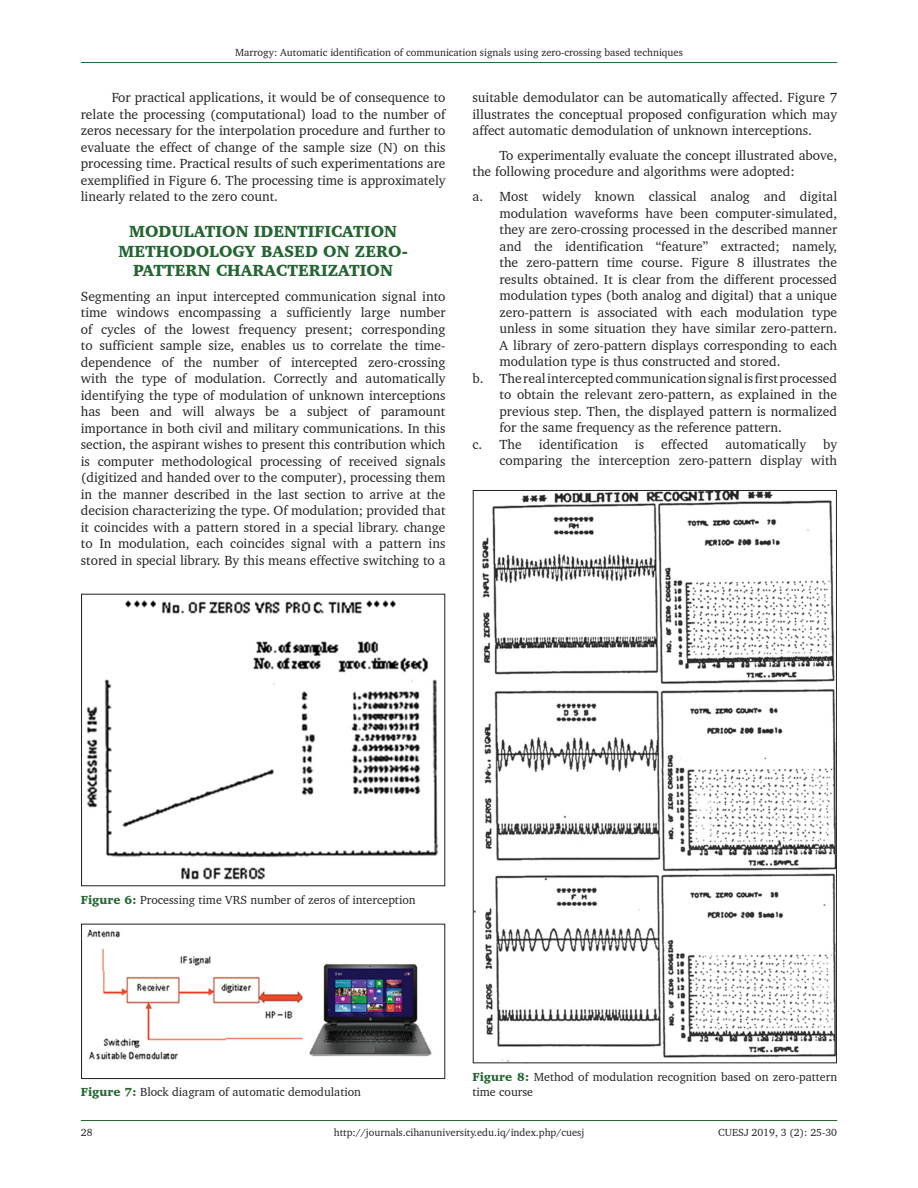
<style>
.page{position:relative;width:918px;height:1188px;background:#fff}
.page>*{position:absolute;margin:0;border:0;box-sizing:border-box;transform-origin:0 0}
.t1{font:900 16.5px/19.5px "Charter BT";color:#236531;text-align:center}
.TXFL{font:13.5px/16.5px "Charter BT";color:#231f20;text-align:justify}
.L{font:13.5px/16.5px "Charter BT";color:#231f20;text-align:justify}
.TX{font:13.5px/16.5px "Charter BT";color:#231f20}
.LL{font:13.5px/16.5px "Charter BT";letter-spacing:.005em;color:#231f20;text-align:right}
.FGC{font:12px/15px "Charter BT";color:#231f20}
.t2{font:10.5px "Charter BT";color:#231f20}
.s1{font-weight:900;color:#236531}
</style>
<div class="page">
<hr style="left:81px;top:62px;width:756px;height:1px;background:#236531">
<hr style="left:81px;top:1120px;width:756px;height:1px;background:#236531">
<img style="left:86px;top:600px;width:353px;height:280px">
<div style="left:81px;top:594px;width:364px;height:292px;border:1px solid #231f20"></div>
<img style="left:87px;top:929px;width:345px;height:131px">
<div style="left:81px;top:924px;width:364px;height:155px;border:1px solid #231f20"></div>
<img style="left:475px;top:492px;width:360px;height:569px">
<p class="t2" style="left:235px;top:46px;width:449px">Marrogy: Automatic identification of communication signals using zero-crossing based techniques</p>
<p class="TX" style="left:81px;top:89px;width:366px;text-align:justify;text-indent:31px">For practical applications, it would be of consequence to relate the processing (computational) load to the number of zeros necessary for the interpolation procedure and further to evaluate the effect of change of the sample size (N) on this processing time. Practical results of such experimentations are exemplified in Figure 6. The processing time is approximately linearly related to the zero count.</p>
<h1 class="t1" style="left:119px;top:221px;width:291px">MODULATION IDENTIFICATION<br>METHODOLOGY BASED ON ZERO-<br>PATTERN CHARACTERIZATION</h1>
<p class="TXFL" style="left:81px;top:288px;width:366px">Segmenting an input intercepted communication signal into time windows encompassing a sufficiently large number of cycles of the lowest frequency present; corresponding to sufficient sample size, enables us to correlate the time&shy;dependence of the number of intercepted zero-crossing with the type of modulation. Correctly and automatically identifying the type of modulation of unknown interceptions has been and will always be a subject of paramount importance in both civil and military communications. In this section, the aspirant wishes to present this contribution which is computer methodological processing of received signals (digitized and handed over to the computer), processing them in the manner described in the last section to arrive at the decision characterizing the type. Of modulation; provided that it coincides with a pattern stored in a special library. change to In modulation, each coincides signal with a pattern ins stored in special library. By this means effective switching to a</p>
<p class="TXFL" style="left:472px;top:89px;width:366px">suitable demodulator can be automatically affected. Figure 7 illustrates the conceptual proposed configuration which may affect automatic demodulation of unknown interceptions.</p>
<p class="TX" style="left:472px;top:147px;width:366px;text-indent:27px">To experimentally evaluate the concept illustrated above, the following procedure and algorithms were adopted:</p>
<p class="L" style="left:500px;top:188px;width:339px;text-indent:-27px">a. Most widely known classical analog and digital modulation waveforms have been computer-simulated, they are zero-crossing processed in the described manner and the identification “feature” extracted; namely, the zero-pattern time course. Figure 8 illustrates the results obtained. It is clear from the different processed modulation types (both analog and digital) that a unique zero-pattern is associated with each modulation type unless in some situation they have similar zero-pattern.<br>A library of zero-pattern displays corresponding to each modulation type is thus constructed and stored.</p>
<p class="L" style="left:500px;top:369px;width:339px;text-indent:-27px">b. The real intercepted communication signal is first processed to obtain the relevant zero-pattern, as explained in the previous step. Then, the displayed pattern is normalized for the same frequency as the reference pattern.</p>
<p class="LL" style="left:472px;top:435px;width:51px">c. The</p>
<p class="LL" style="left:539px;top:435px;width:81px">identification</p>
<p class="LL" style="left:635px;top:435px;width:11px">is</p>
<p class="LL" style="left:661px;top:435px;width:49px">effected</p>
<p class="LL" style="left:725px;top:435px;width:82px">automatically</p>
<p class="LL" style="left:500px;top:435px;width:339px">by<br>comparing the interception zero-pattern display with</p>
<p class="FGC" style="left:81px;top:892px;width:336px"><span class="s1">Figure 6:</span> Processing time VRS number of zeros of interception</p>
<p class="FGC" style="left:81px;top:1084px;width:282px"><span class="s1">Figure 7:</span> Block diagram of automatic demodulation</p>
<p class="FGC" style="left:472px;top:1069px;width:366px"><span class="s1">Figure 8:</span> Method of modulation recognition based on zero-pattern time course</p>
<p class="t2" style="left:81px;top:1126px;width:13px">28</p>
<p class="t2" style="left:334px;top:1126px;width:252px">http://journals.cihanuniversity.edu.iq/index.php/cuesj</p>
<p class="t2" style="left:718px;top:1126px;width:120px">CUESJ 2019, 3 (2): 25-30</p>
</div>
